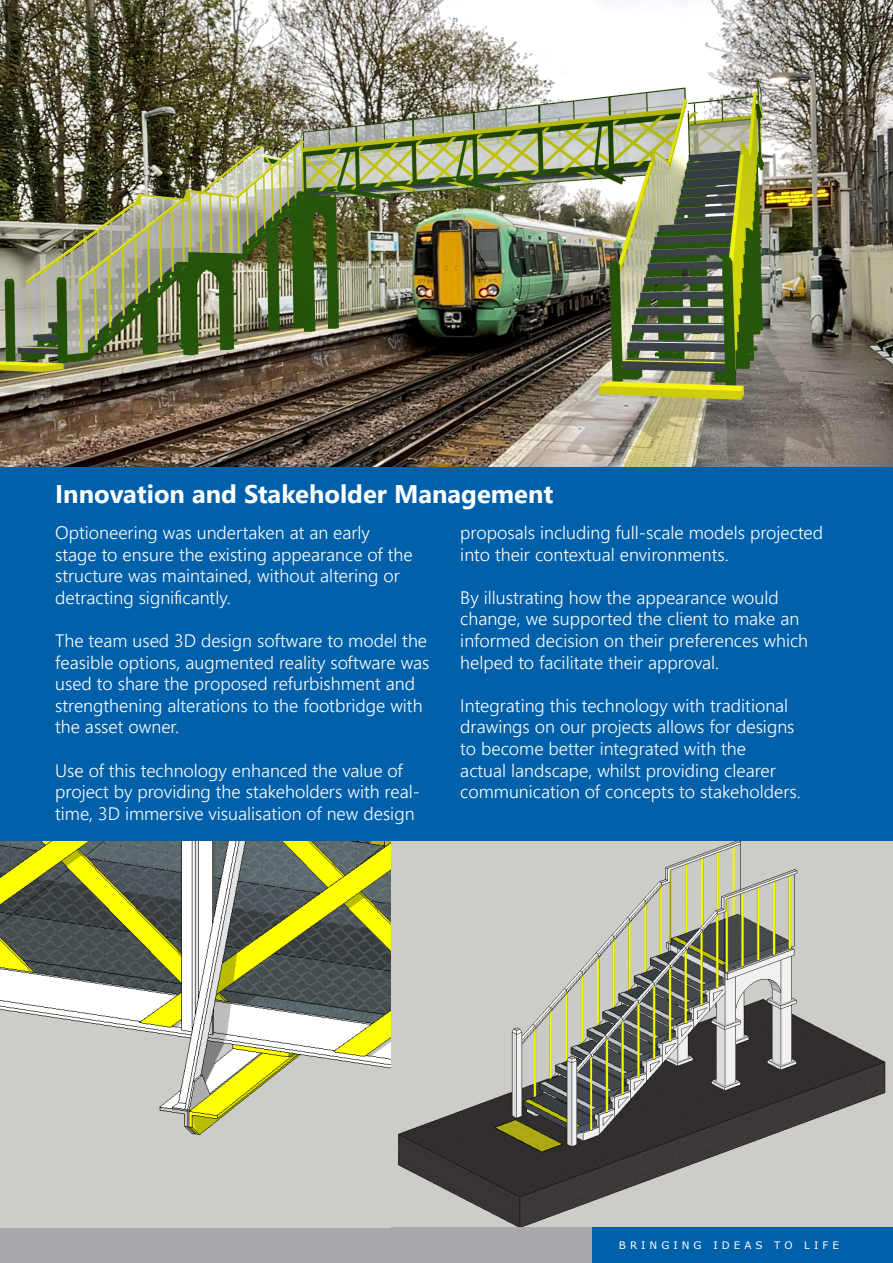
<style>
.page{position:relative;width:893px;height:1263px;background:#fff}
.page>*{position:absolute;margin:0;border:0;box-sizing:border-box;transform-origin:0 0}
.Bodycopy_dark{font:700 25.5px "Segoe UI";color:#fff}
.t1{font:300 18px/21.6px "Segoe UI";color:#fff}
.t2{font:10.35px "Verdana";letter-spacing:.39em;color:#fff}
</style>
<div class="page">
<img style="left:0;top:0;width:893px;height:496px">
<img style="left:390px;top:841px;width:503px;height:387px">
<div style="left:0;top:1228px;width:595px;height:35px;background:#a8a9ad"></div>
<div style="left:593px;top:1228px;width:300px;height:35px;background:#0060a9"></div>
<img style="left:0;top:828px;width:390px;height:400px">
<div style="left:1px;top:468px;width:892px;height:373px;background:#0060a9"></div>
<p class="Bodycopy_dark" style="left:55px;top:470px;width:500px">Innovation and Stakeholder Management</p>
<p class="t1" style="left:55px;top:520px;width:359px">Optioneering was undertaken at an early stage to ensure the existing appearance of the structure was maintained, without altering or detracting significantly.</p>
<p class="t1" style="left:55px;top:628px;width:376px">The team used 3D design software to model the feasible options, augmented reality software was used to share the proposed refurbishment and strengthening alterations to the footbridge with the asset owner.</p>
<p class="t1" style="left:55px;top:757px;width:366px">Use of this technology enhanced the value of project by providing the stakeholders with real&shy;time, 3D immersive visualisation of new design</p>
<p class="t1" style="left:460px;top:520px;width:364px">proposals including full-scale models projected into their contextual environments.</p>
<p class="t1" style="left:460px;top:585px;width:349px">By illustrating how the appearance would change, we supported the client to make an informed decision on their preferences which helped to facilitate their approval.</p>
<p class="t1" style="left:460px;top:693px;width:342px">Integrating this technology with traditional drawings on our projects allows for designs to become better integrated with the<br>actual landscape, whilst providing clearer communication of concepts to stakeholders.</p>
<p class="t2" style="left:619px;top:1238px;width:222px">BRINGING IDEAS TO LIFE</p>
</div>
